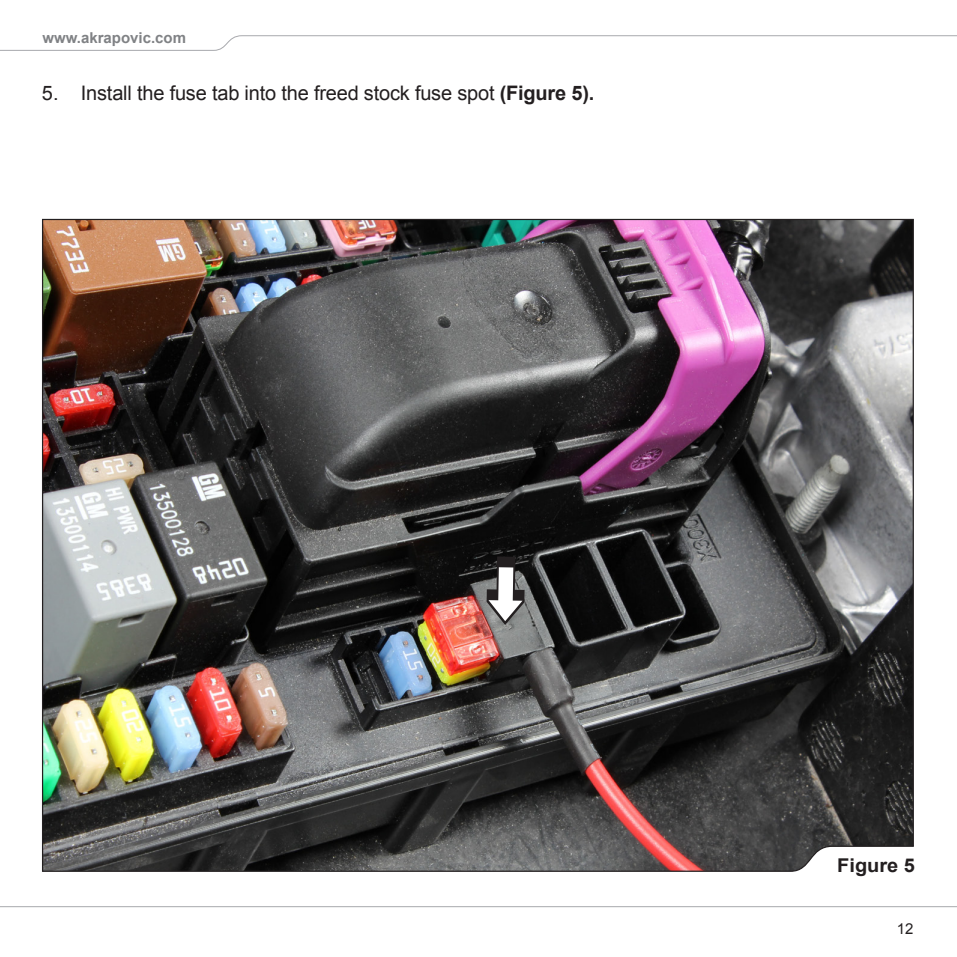
<style>
.page{position:relative;width:957px;height:957px;background:#fff}
.page>*{position:absolute;margin:0;border:0;box-sizing:border-box;transform-origin:0 0}
.body_txt_bullets{font:20px "Arial";letter-spacing:-.01em;color:#231f20}
.body_txt_bold{font:700 19px "Arial";color:#231f20;scale:1.05 1}
.t1{font:700 15px "Arial";color:#808285}
.t2{font:15px "Arial";color:#231f20}
.s1{font-weight:700}
</style>
<div class="page">
<svg style="left:0;top:35px;width:957px;height:16px"></svg>
<svg style="left:0;top:906px;width:957px;height:2px;background:#d2d3d5"></svg>
<img style="left:42px;top:218px;width:872px;height:654px">
<svg style="left:486px;top:556px;width:38px;height:69px"></svg>
<p class="t1" style="left:42px;top:28px;width:145px">www.akrapovic.com</p>
<p class="body_txt_bullets" style="left:42px;top:79px;width:554px">5. Install the fuse tab into the freed stock fuse spot <span class="s1">(Figure 5).</span></p>
<p class="body_txt_bold" style="left:837px;top:852px;width:76px">Figure 5</p>
<p class="t2" style="left:897px;top:918px;width:18px">12</p>
</div>
